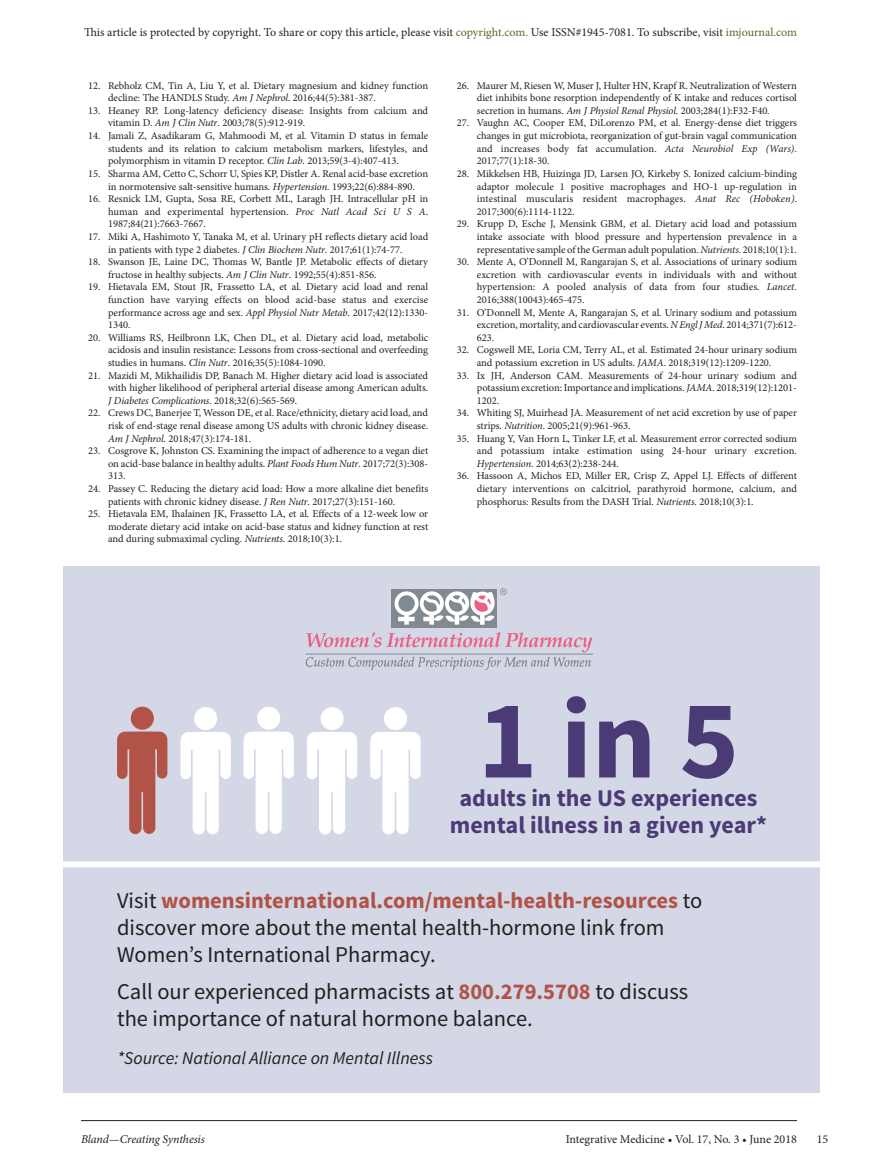
<style>
.page{position:relative;width:878px;height:1175px;background:#fff}
.page>*{position:absolute;margin:0;border:0;box-sizing:border-box;transform-origin:0 0}
.t1{font:700 112.5px "Source Sans Pro";color:#4a3b77}
.t2{font:700 24px "Source Sans Pro";color:#4a3b77}
.t3{font:22.5px/27px "Source Sans Pro";color:#231f20}
.t4{font:italic 18px "Source Sans Pro";color:#231f20}
.t5{font:12px "Minion Pro";color:#231f20}
.t6{font:italic 12px "Minion Pro";letter-spacing:-.01em;color:#231f20}
.t7{font:10.5px/12.6px "Minion Pro";letter-spacing:-.005em;color:#231f20;text-align:justify}
.s1{color:#596827}
.s2{font-style:italic}
.s3{font-weight:700;color:#b15246}
.s4{font-weight:700;color:#b05448}
</style>
<div class="page">
<hr style="left:81px;top:1120px;width:715px;height:1px;background:#231f20">
<div style="left:63px;top:566px;width:756px;height:527px;background:#d4d7e5"></div>
<div style="left:392px;top:589px;width:105px;height:38px;background:#828a91"></div>
<svg style="left:394px;top:588px;width:113px;height:36px"></svg>
<svg style="left:306px;top:632px;width:286px;height:38px"></svg>
<hr style="left:305px;top:653px;width:288px;height:1px;background:#828a91">
<div style="left:63px;top:861px;width:756px;height:6px;background:#fff"></div>
<div style="left:131px;top:706px;width:23px;height:23px;background:#b25347;border-radius:50%"></div>
<svg style="left:117px;top:731px;width:50px;height:103px"></svg>
<div style="left:194px;top:707px;width:23px;height:23px;background:#fff;border-radius:50%"></div>
<svg style="left:180px;top:732px;width:51px;height:102px"></svg>
<div style="left:257px;top:706px;width:23px;height:23px;background:#fff;border-radius:50%"></div>
<svg style="left:243px;top:731px;width:51px;height:103px"></svg>
<div style="left:320px;top:707px;width:23px;height:23px;background:#fff;border-radius:50%"></div>
<svg style="left:307px;top:732px;width:50px;height:102px"></svg>
<div style="left:384px;top:707px;width:23px;height:23px;background:#fff;border-radius:50%"></div>
<svg style="left:370px;top:732px;width:50px;height:102px"></svg>
<p class="t5" style="left:84px;top:24px;width:714px">This article is protected by copyright. To share or copy this article, please visit <span class="s1">copyright.com.</span> Use ISSN#1945-7081. To subscribe, visit <span class="s1">imjournal.com</span></p>
<p class="t7" style="left:108px;top:79px;width:321px;text-indent:-20px">12. Rebholz CM, Tin A, Liu Y, et al. Dietary magnesium and kidney function decline: The HANDLS Study. <span class="s2">Am J Nephrol</span>. 2016;44(5):381-387.</p>
<p class="t7" style="left:108px;top:104px;width:321px;text-indent:-20px">13. Heaney RP. Long-latency deficiency disease: Insights from calcium and vitamin D. <span class="s2">Am J Clin Nutr</span>. 2003;78(5):912-919.</p>
<p class="t7" style="left:108px;top:129px;width:321px;text-indent:-20px">14. Jamali Z, Asadikaram G, Mahmoodi M, et al. Vitamin D status in female students and its relation to calcium metabolism markers, lifestyles, and polymorphism in vitamin D receptor. <span class="s2">Clin Lab</span>. 2013;59(3-4):407-413.</p>
<p class="t7" style="left:108px;top:167px;width:321px;text-indent:-20px">15. Sharma AM, Cetto C, Schorr U, Spies KP, Distler A. Renal acid-base excretion in normotensive salt-sensitive humans. <span class="s2">Hypertension</span>. 1993;22(6):884-890.</p>
<p class="t7" style="left:108px;top:192px;width:321px;text-indent:-20px">16. Resnick LM, Gupta, Sosa RE, Corbett ML, Laragh JH. Intracellular pH in human and experimental hypertension. <span class="s2">Proc Natl Acad Sci U S A</span>.<br>1987;84(21):7663-7667.</p>
<p class="t7" style="left:88px;top:230px;width:341px;text-align:center">17. Miki A, Hashimoto Y, Tanaka M, et al. Urinary pH reflects dietary acid load in patients with type 2 diabetes. <span class="s2">J Clin Biochem Nutr</span>. 2017;61(1):74-77.</p>
<p class="t7" style="left:108px;top:255px;width:321px;text-indent:-20px">18. Swanson JE, Laine DC, Thomas W, Bantle JP. Metabolic effects of dietary fructose in healthy subjects. <span class="s2">Am J Clin Nutr</span>. 1992;55(4):851-856.</p>
<p class="t7" style="left:108px;top:281px;width:321px;text-indent:-20px">19. Hietavala EM, Stout JR, Frassetto LA, et al. Dietary acid load and renal function have varying effects on blood acid-base status and exercise performance across age and sex. <span class="s2">Appl Physiol Nutr Metab</span>. 2017;42(12):1330- 1340.</p>
<p class="t7" style="left:108px;top:331px;width:321px;text-indent:-20px">20. Williams RS, Heilbronn LK, Chen DL, et al. Dietary acid load, metabolic acidosis and insulin resistance: Lessons from cross-sectional and overfeeding studies in humans. <span class="s2">Clin Nutr</span>. 2016;35(5):1084-1090.</p>
<p class="t7" style="left:108px;top:369px;width:321px;text-indent:-20px">21. Mazidi M, Mikhailidis DP, Banach M. Higher dietary acid load is associated with higher likelihood of peripheral arterial disease among American adults.<br><span class="s2">J Diabetes Complications</span>. 2018;32(6):565-569.</p>
<p class="t7" style="left:108px;top:407px;width:321px;text-indent:-20px">22. Crews DC, Banerjee T, Wesson DE, et al. Race/ethnicity, dietary acid load, and risk of end-stage renal disease among US adults with chronic kidney disease.<br><span class="s2">Am J Nephrol</span>. 2018;47(3):174-181.</p>
<p class="t7" style="left:108px;top:444px;width:321px;text-indent:-20px">23. Cosgrove K, Johnston CS. Examining the impact of adherence to a vegan diet on acid-base balance in healthy adults. <span class="s2">Plant Foods Hum Nutr</span>. 2017;72(3):308- 313.</p>
<p class="t7" style="left:108px;top:482px;width:321px;text-indent:-20px">24. Passey C. Reducing the dietary acid load: How a more alkaline diet benefits patients with chronic kidney disease. <span class="s2">J Ren Nutr</span>. 2017;27(3):151-160.</p>
<p class="t7" style="left:108px;top:507px;width:321px;text-indent:-20px">25. Hietavala EM, Ihalainen JK, Frassetto LA, et al. Effects of a 12-week low or moderate dietary acid intake on acid-base status and kidney function at rest and during submaximal cycling. <span class="s2">Nutrients</span>. 2018;10(3):1.</p>
<p class="t7" style="left:477px;top:79px;width:321px;text-indent:-20px">26. Maurer M, Riesen W, Muser J, Hulter HN, Krapf R. Neutralization of Western diet inhibits bone resorption independently of K intake and reduces cortisol secretion in humans. <span class="s2">Am J Physiol Renal Physiol</span>. 2003;284(1):F32-F40.</p>
<p class="t7" style="left:477px;top:117px;width:321px;text-indent:-20px">27. Vaughn AC, Cooper EM, DiLorenzo PM, et al. Energy-dense diet triggers changes in gut microbiota, reorganization of gut-brain vagal communication and increases body fat accumulation. <span class="s2">Acta Neurobiol Exp (Wars)</span>.<br>2017;77(1):18-30.</p>
<p class="t7" style="left:477px;top:167px;width:322px;text-indent:-20px">28. Mikkelsen HB, Huizinga JD, Larsen JO, Kirkeby S. Ionized calcium-binding adaptor molecule 1 positive macrophages and HO-1 up-regulation in intestinal muscularis resident macrophages. <span class="s2">Anat Rec (Hoboken)</span>.<br>2017;300(6):1114-1122.</p>
<p class="t7" style="left:477px;top:218px;width:321px;text-indent:-20px">29. Krupp D, Esche J, Mensink GBM, et al. Dietary acid load and potassium intake associate with blood pressure and hypertension prevalence in a representative sample of the German adult population. <span class="s2">Nutrients</span>. 2018;10(1):1.</p>
<p class="t7" style="left:477px;top:255px;width:322px;text-indent:-20px">30. Mente A, O’Donnell M, Rangarajan S, et al. Associations of urinary sodium excretion with cardiovascular events in individuals with and without hypertension: A pooled analysis of data from four studies. <span class="s2">Lancet</span>.<br>2016;388(10043):465-475.</p>
<p class="t7" style="left:477px;top:306px;width:321px;text-indent:-20px">31. O’Donnell M, Mente A, Rangarajan S, et al. Urinary sodium and potassium excretion, mortality, and cardiovascular events. <span class="s2">N Engl J Med</span>. 2014;371(7):612- 623.</p>
<p class="t7" style="left:457px;top:344px;width:341px;text-align:center">32. Cogswell ME, Loria CM, Terry AL, et al. Estimated 24-hour urinary sodium and potassium excretion in US adults. <span class="s2">JAMA</span>. 2018;319(12):1209-1220.</p>
<p class="t7" style="left:477px;top:369px;width:321px;text-indent:-20px">33. Ix JH, Anderson CAM. Measurements of 24-hour urinary sodium and potassium excretion: Importance and implications. <span class="s2">JAMA</span>. 2018;319(12):1201- 1202.</p>
<p class="t7" style="left:477px;top:407px;width:321px;text-indent:-20px">34. Whiting SJ, Muirhead JA. Measurement of net acid excretion by use of paper strips. <span class="s2">Nutrition</span>. 2005;21(9):961-963.</p>
<p class="t7" style="left:477px;top:432px;width:321px;text-indent:-20px">35. Huang Y, Van Horn L, Tinker LF, et al. Measurement error corrected sodium and potassium intake estimation using 24-hour urinary excretion.<br><span class="s2">Hypertension</span>. 2014;63(2):238-244.</p>
<p class="t7" style="left:477px;top:470px;width:322px;text-indent:-20px">36. Hassoon A, Michos ED, Miller ER, Crisp Z, Appel LJ. Effects of different dietary interventions on calcitriol, parathyroid hormone, calcium, and phosphorus: Results from the DASH Trial. <span class="s2">Nutrients</span>. 2018;10(3):1.</p>
<h1 class="t1" style="left:478px;top:668px;width:262px">1 in 5</h1>
<h2 class="t2" style="left:450px;top:810px;width:318px">mental illness in a given year*</h2>
<h2 class="t2" style="left:459px;top:783px;width:300px">adults in the US experiences</h2>
<h3 class="t3" style="left:117px;top:887px;width:586px">Visit <span class="s3">womensinternational.com/mental-health-resources</span> to discover more about the mental health-hormone link from<br>Women’s International Pharmacy.</h3>
<h3 class="t3" style="left:117px;top:978px;width:573px">Call our experienced pharmacists at <span class="s4">800.279.5708</span> to discuss the importance of natural hormone balance.</h3>
<h3 class="t4" style="left:117px;top:1046px;width:317px">*Source: National Alliance on Mental Illness</h3>
<p class="t6" style="left:81px;top:1131px;width:125px">Bland—Creating Synthesis</p>
<p class="t5" style="left:565px;top:1131px;width:233px">Integrative Medicine • Vol. 17, No. 3 • June 2018</p>
<p class="t5" style="left:816px;top:1131px;width:13px">15</p>
</div>
